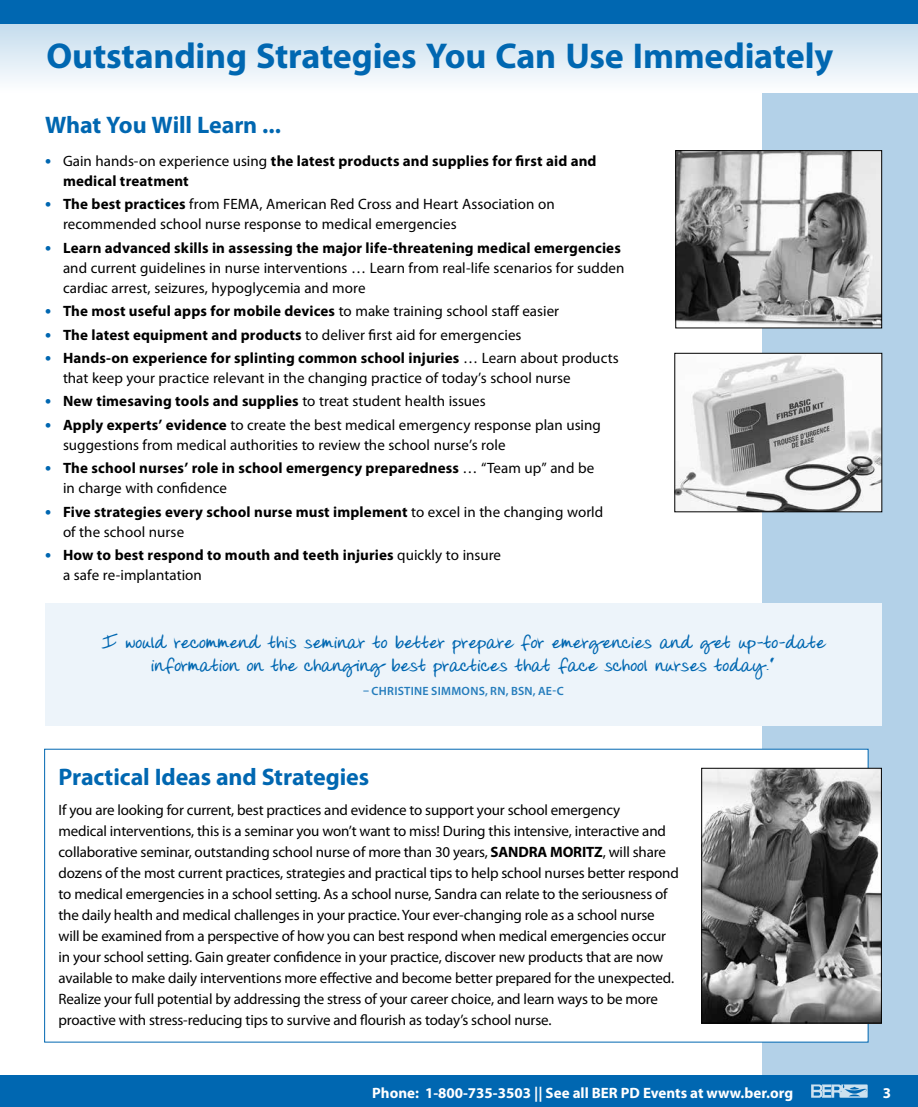
<style>
.page{position:relative;width:918px;height:1107px;background:#fff}
.page>*{position:absolute;margin:0;border:0;box-sizing:border-box;transform-origin:0 0}
.t1{font:700 36px "Myriad Pro";letter-spacing:-.005em;color:#0067b1}
.t2{font:700 24px "Myriad Pro";letter-spacing:-.005em;color:#0067b1}
.t3{font:700 19.5px/23.4px "Donnys Hand";letter-spacing:.005em;color:#0067b1;text-align:center}
.t4{font:15px/21px "Myriad Pro";letter-spacing:-.01em;color:#000}
.t5{font:700 15px/20.2px "Myriad Pro";letter-spacing:.01em;color:#000}
.t6{font:700 15px "Myriad Pro";color:#fff}
.t7{font:600 12px "Myriad Pro";letter-spacing:.02em;color:#247cbc}
.s1{font-size:18px;color:#0067b1}
.s2{font-weight:400}
.s3{font-weight:700;font-size:18px;color:#0067b1}
.s4{font-weight:700}
</style>
<div class="page">
<div style="left:763px;top:0;width:155px;height:1107px;background:#b3d1e8"></div>
<div style="left:0;top:1076px;width:918px;height:31px;background:#0067b1"></div>
<svg style="left:811px;top:1084px;width:57px;height:14px"></svg>
<svg style="left:0;top:24px;width:918px;height:68px"></svg>
<div style="left:0;top:0;width:918px;height:24px;background:#0067b1"></div>
<div style="left:45px;top:603px;width:837px;height:123px;background:#edf4fa"></div>
<div style="left:45px;top:749px;width:823px;height:293px;background:#fff"></div>
<img style="left:677px;top:152px;width:203px;height:174px">
<div style="left:675px;top:150px;width:207px;height:178px;border:1px solid #000"></div>
<img style="left:677px;top:355px;width:203px;height:155px">
<div style="left:675px;top:353px;width:207px;height:159px;border:1px solid #000"></div>
<img style="left:703px;top:770px;width:177px;height:251px">
<div style="left:701px;top:768px;width:181px;height:255px;border:1px solid #000"></div>
<h1 class="t1" style="left:46px;top:32px;width:788px">Outstanding Strategies You Can Use Immediately</h1>
<h2 class="t2" style="left:45px;top:110px;width:238px">What You Will Learn ...</h2>
<p class="t5" style="left:63px;top:150px;width:535px;text-indent:-18px"><span class="s1">•</span> <span class="s2">Gain hands-on experience using</span> the latest products and supplies for first aid and medical treatment</p>
<p class="t4" style="left:63px;top:194px;width:493px;line-height:20.2px;text-indent:-18px"><span class="s3">•</span> <span class="s4">The best practices</span> from FEMA, American Red Cross and Heart Association on recommended school nurse response to medical emergencies</p>
<p class="t4" style="left:63px;top:237px;width:563px;line-height:20.2px;text-indent:-18px"><span class="s3">•</span> <span class="s4">Learn advanced skills in assessing the major life-threatening medical emergencies </span>and current guidelines in nurse interventions … Learn from real-life scenarios for sudden cardiac arrest, seizures, hypoglycemia and more</p>
<p class="t5" style="left:45px;top:301px;width:516px"><span class="s1">•</span> The most useful apps for mobile devices <span class="s2">to make training school staff easier</span></p>
<p class="t4" style="left:45px;top:324px;width:478px"><span class="s3">•</span> <span class="s4">The latest equipment and products</span> to deliver first aid for emergencies</p>
<p class="t4" style="left:63px;top:348px;width:557px;line-height:20.2px;text-indent:-18px"><span class="s3">•</span> <span class="s4">Hands-on experience for splinting common school injuries</span> … Learn about products that keep your practice relevant in the changing practice of today’s school nurse</p>
<p class="t5" style="left:45px;top:391px;width:442px"><span class="s1">•</span> New timesaving tools and supplies <span class="s2">to treat student health issues</span></p>
<p class="t4" style="left:63px;top:414px;width:539px;line-height:20.2px;text-indent:-18px"><span class="s3">•</span> <span class="s4">Apply experts’ evidence</span> to create the best medical emergency response plan using suggestions from medical authorities to review the school nurse’s role</p>
<p class="t5" style="left:63px;top:458px;width:533px;text-indent:-18px"><span class="s1">•</span> The school nurses’ role in school emergency preparedness <span class="s2">… “Team up” and be in charge with confidence</span></p>
<p class="t5" style="left:63px;top:501px;width:542px;text-indent:-18px"><span class="s1">•</span> Five strategies every school nurse must implement <span class="s2">to excel in the changing world of the school nurse</span></p>
<p class="t5" style="left:63px;top:545px;width:440px;text-indent:-18px"><span class="s1">•</span> How to best respond to mouth and teeth injuries <span class="s2">quickly to insure a safe re-implantation</span></p>
<h3 class="t3" style="left:101px;top:631px;width:726px">I would recommend this seminar to better prepare for emergencies and get up-to-date information on the changing best practices that face school nurses today.”</h3>
<p class="t7" style="left:363px;top:683px;width:202px">– CHRISTINE SIMMONS, RN, BSN, AE-C</p>
<h2 class="t2" style="left:58px;top:761px;width:312px">Practical Ideas and Strategies</h2>
<p class="t4" style="left:58px;top:799px;width:622px">If you are looking for current, best practices and evidence to support your school emergency<br>medical interventions, this is a seminar you won’t want to miss! During this intensive, interactive and collaborative seminar, outstanding school nurse of more than 30 years, <span class="s4">SANDRA MORITZ</span>, will share dozens of the most current practices, strategies and practical tips to help school nurses better respond to medical emergencies in a school setting. As a school nurse, Sandra can relate to the seriousness of the daily health and medical challenges in your practice. Your ever-changing role as a school nurse will be examined from a perspective of how you can best respond when medical emergencies occur in your school setting. Gain greater confidence in your practice, discover new products that are now available to make daily interventions more effective and become better prepared for the unexpected.<br>Realize your full potential by addressing the stress of your career choice, and learn ways to be more proactive with stress-reducing tips to survive and flourish as today’s school nurse.</p>
<p class="t6" style="left:372px;top:1083px;width:422px">Phone: 1-800-735-3503 || See all BER PD Events at www.ber.org</p>
<p class="t6" style="left:883px;top:1083px;width:10px">3</p>
</div>
